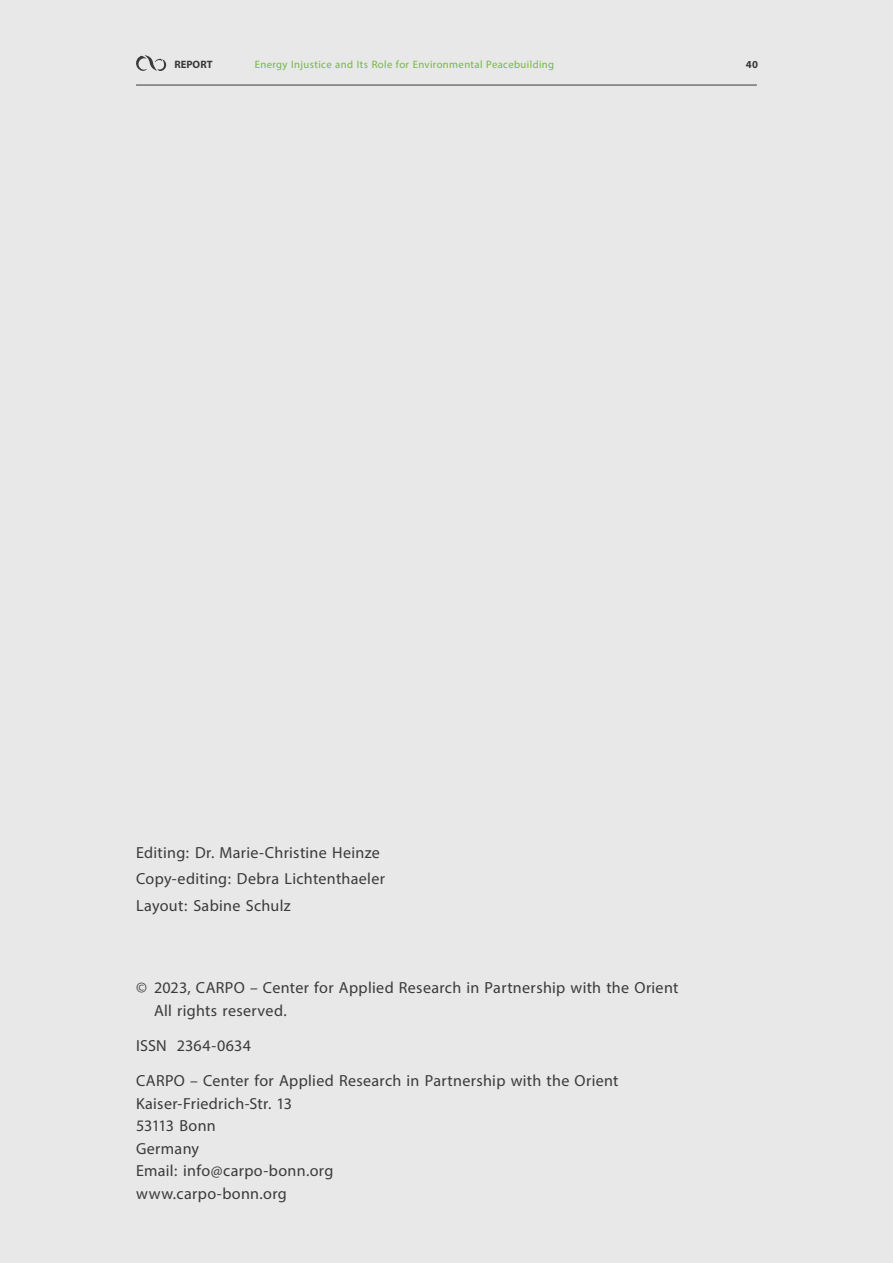
<style>
.page{position:relative;width:893px;height:1263px;background:#e8e8e8}
.page>*{position:absolute;margin:0;border:0;box-sizing:border-box;transform-origin:0 0}
.t1{font:22.5px/22.5px "Myriad Arabic";letter-spacing:.015em;color:#393a39}
.t2{font:15px "Myriad Arabic";letter-spacing:.025em;color:#72b745}
.t3{font:700 15px "Myriad Arabic";color:#393a39}
</style>
<div class="page">
<hr style="left:136px;top:85px;width:621px;height:1px;background:#393a39">
<svg style="left:136px;top:55px;width:30px;height:16px"></svg>
<p class="t3" style="left:174px;top:54px;width:40px">REPORT</p>
<p class="t2" style="left:255px;top:54px;width:301px">Energy Injustice and Its Role for Environmental Peacebuilding</p>
<p class="t3" style="left:746px;top:54px;width:14px">40</p>
<p class="t1" style="left:136px;top:839px;width:250px;line-height:26.7px">Editing: Dr. Marie-Christine Heinze<br>Copy-editing: Debra Lichtenthaeler<br>Layout: Sabine Schulz</p>
<p class="t1" style="left:154px;top:977px;width:526px;text-indent:-18px">© 2023, CARPO – Center for Applied Research in Partnership with the Orient<br>All rights reserved.</p>
<p class="t1" style="left:136px;top:1028px;width:484px;line-height:35.2px">ISSN 2364-0634<br>CARPO – Center for Applied Research in Partnership with the Orient</p>
<p class="t1" style="left:136px;top:1092px;width:199px">Kaiser-Friedrich-Str. 13<br>53113 Bonn<br>Germany<br>Email: info@carpo-bonn.org www.carpo-bonn.org</p>
</div>
